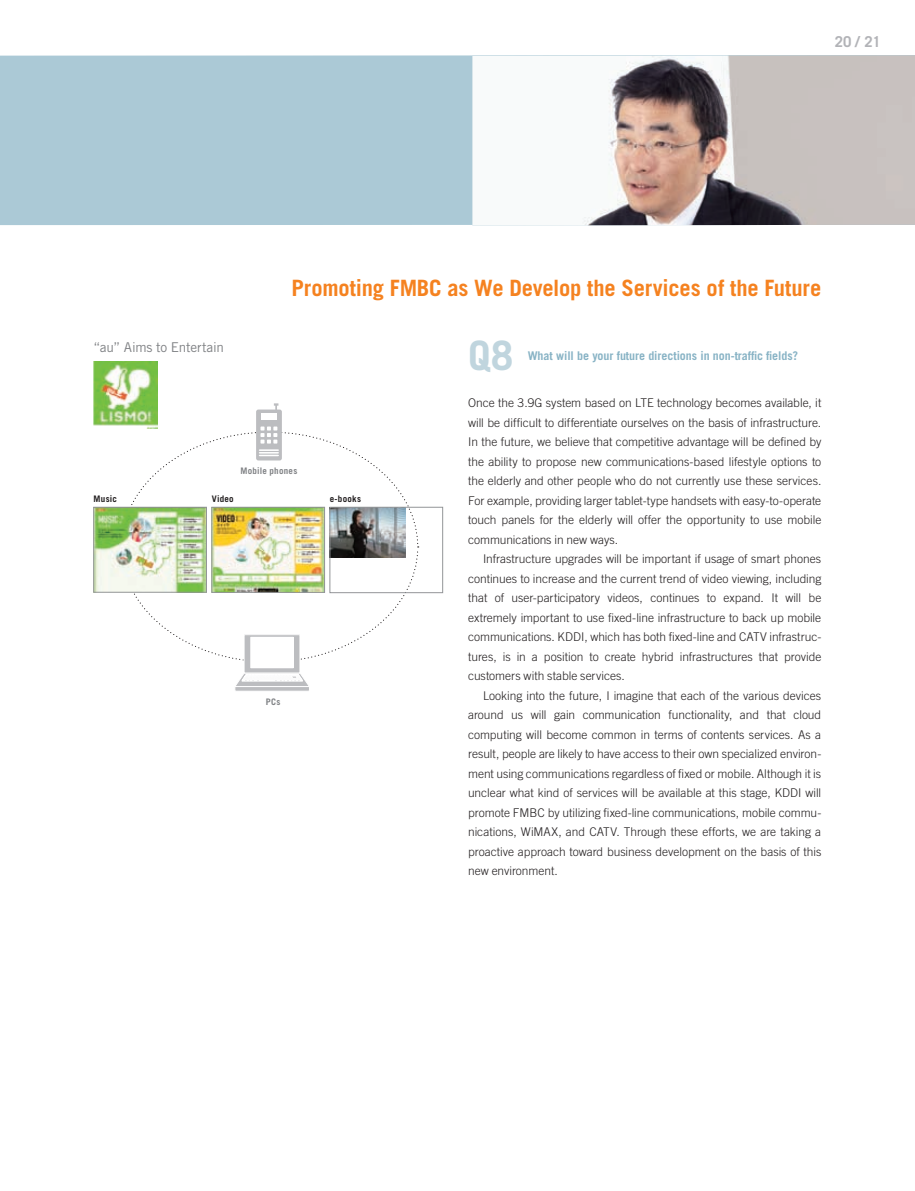
<style>
.page{position:relative;width:915px;height:1191px;background:#fff}
.page>*{position:absolute;margin:0;border:0;box-sizing:border-box;transform-origin:0 0}
.t1{font:700 40.5px "Trade Gothic";color:#c0d5de}
.t2{font:700 22.5px "Trade Gothic";letter-spacing:-.01em;color:#f58220}
.t3{font:700 15px "Trade Gothic";color:#b2b3b7}
.t4{font:13.5px "Trade Gothic";letter-spacing:-.015em;color:#808285}
.t5{font:300 12px "Trade Gothic";color:#231f20}
.t6{font:700 12px "Trade Gothic";letter-spacing:-.005em;color:#88b3c5}
.t7{font:700 9px "Trade Gothic";letter-spacing:.025em;color:#231f20}
.t8{font:700 9px "Trade Gothic";letter-spacing:.03em;color:#808285}
</style>
<div class="page">
<div style="left:0;top:55px;width:472px;height:170px;background:#abc9d6"></div>
<img style="left:94px;top:361px;width:63px;height:65px">
<img style="left:96px;top:509px;width:24px;height:81px">
<div style="left:94px;top:507px;width:112px;height:85px;border:1px solid #939598"></div>
<div style="left:330px;top:507px;width:112px;height:86px;border:1px solid #939598"></div>
<svg style="left:244px;top:634px;width:56px;height:39px"></svg>
<div style="left:244px;top:634px;width:56px;height:39px;border:1px solid #fff"></div>
<div style="left:251px;top:637px;width:42px;height:31px;background:#fff"></div>
<svg style="left:235px;top:672px;width:74px;height:19px"></svg>
<img style="left:120px;top:403px;width:298px;height:260px">
<img style="left:472px;top:55px;width:442px;height:170px">
<p class="t3" style="left:834px;top:32px;width:48px">20 / 21</p>
<p class="t2" style="left:291px;top:274px;width:531px">Promoting FMBC as We Develop the Services of the Future</p>
<p class="t4" style="left:94px;top:339px;width:132px">“au” Aims to Entertain</p>
<p class="t8" style="left:240px;top:465px;width:58px">Mobile phones</p>
<p class="t7" style="left:94px;top:493px;width:25px">Music</p>
<p class="t7" style="left:212px;top:493px;width:23px">Video</p>
<p class="t7" style="left:330px;top:493px;width:33px">e-books</p>
<p class="t8" style="left:266px;top:696px;width:16px">PCs</p>
<p class="t1" style="left:468px;top:331px;width:47px">Q8</p>
<p class="t6" style="left:527px;top:348px;width:272px">What will be your future directions in non-traffic fields?</p>
<p class="t5" style="left:468px;top:396px;width:354px">Once the 3.9G system based on LTE technology becomes available, it</p>
<p class="t5" style="left:468px;top:415px;width:354px">will be difficult to differentiate ourselves on the basis of infrastructure.</p>
<p class="t5" style="left:468px;top:435px;width:354px">In the future, we believe that competitive advantage will be defined by</p>
<p class="t5" style="left:468px;top:454px;width:354px">the ability to propose new communications-based lifestyle options to</p>
<p class="t5" style="left:468px;top:474px;width:354px">the elderly and other people who do not currently use these services.</p>
<p class="t5" style="left:468px;top:493px;width:354px">For example, providing larger tablet-type handsets with easy-to-operate</p>
<p class="t5" style="left:468px;top:513px;width:354px">touch panels for the elderly will offer the opportunity to use mobile</p>
<p class="t5" style="left:468px;top:532px;width:151px">communications in new ways.</p>
<p class="t5" style="left:483px;top:552px;width:339px">Infrastructure upgrades will be important if usage of smart phones</p>
<p class="t5" style="left:468px;top:571px;width:354px">continues to increase and the current trend of video viewing, including</p>
<p class="t5" style="left:468px;top:591px;width:354px">that of user-participatory videos, continues to expand. It will be</p>
<p class="t5" style="left:468px;top:610px;width:354px">extremely important to use fixed-line infrastructure to back up mobile</p>
<p class="t5" style="left:468px;top:630px;width:354px">communications. KDDI, which has both fixed-line and CATV infrastruc-</p>
<p class="t5" style="left:468px;top:649px;width:354px">tures, is in a position to create hybrid infrastructures that provide</p>
<p class="t5" style="left:468px;top:669px;width:158px">customers with stable services.</p>
<p class="t5" style="left:483px;top:688px;width:339px">Looking into the future, I imagine that each of the various devices</p>
<p class="t5" style="left:468px;top:708px;width:354px">around us will gain communication functionality, and that cloud</p>
<p class="t5" style="left:468px;top:727px;width:354px">computing will become common in terms of contents services. As a</p>
<p class="t5" style="left:468px;top:747px;width:354px">result, people are likely to have access to their own specialized environ-</p>
<p class="t5" style="left:468px;top:766px;width:354px">ment using communications regardless of fixed or mobile. Although it is</p>
<p class="t5" style="left:468px;top:786px;width:354px">unclear what kind of services will be available at this stage, KDDI will</p>
<p class="t5" style="left:468px;top:805px;width:354px">promote FMBC by utilizing fixed-line communications, mobile commu-</p>
<p class="t5" style="left:468px;top:825px;width:354px">nications, WiMAX, and CATV. Through these efforts, we are taking a</p>
<p class="t5" style="left:468px;top:844px;width:354px">proactive approach toward business development on the basis of this</p>
<p class="t5" style="left:468px;top:864px;width:91px">new environment.</p>
</div>
